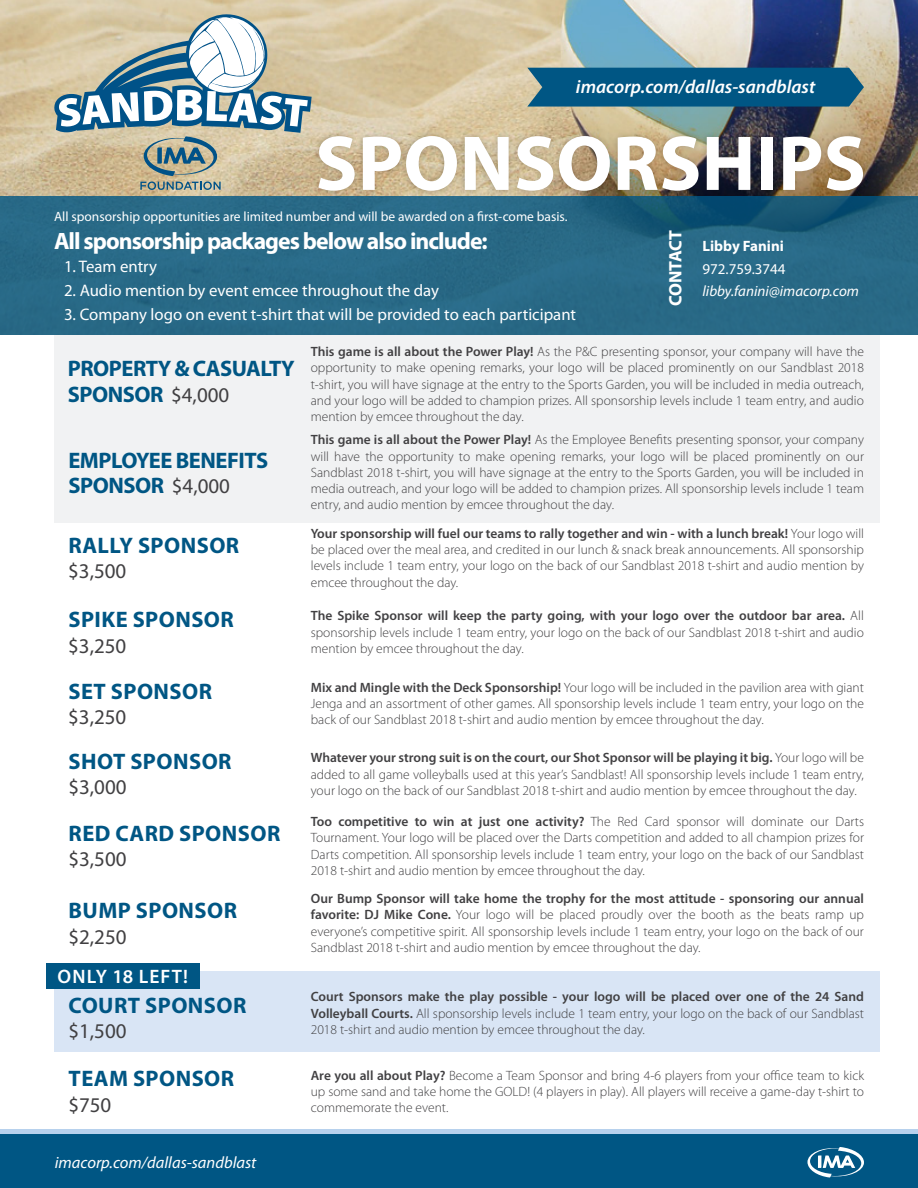
<style>
.page{position:relative;width:918px;height:1188px;background:#fff}
.page>*{position:absolute;margin:0;border:0;box-sizing:border-box;transform-origin:0 0}
.t1{font:700 78.6px "Myriad Pro";color:#fff}
.t2{font:700 23.7px "Myriad Pro";letter-spacing:-.04em;color:#fff}
.t3{font:700 22.5px "Myriad Pro";letter-spacing:.02em;color:#005684}
.t4{font:700 22.5px/25.2px "Myriad Pro";letter-spacing:-.02em;color:#005684}
.t5{font:21px "Myriad Pro";color:#414042}
.t6{font:600 19.5px "Myriad Pro";letter-spacing:.06em;color:#fff}
.t7{font:italic 600 18.75px "Myriad Pro";color:#fff}
.t8{font:700 18px "Myriad Pro";letter-spacing:-.015em;color:#fff}
.t9{font:16.8px "Myriad Pro";color:#fff}
.t10{font:italic 16.5px "Myriad Pro";color:#fff}
.t11{font:italic 15px "Myriad Pro";color:#fff}
.t12{font:15px "Myriad Pro";color:#fff}
.t13{font:700 15px "Myriad Pro";color:#fff}
.t14{font:300 13.5px/16.2px "Myriad Pro";color:#414042;text-align:justify}
.t15{font:13.5px "Myriad Pro";color:#fff}
.s1{font-weight:400;font-size:21px;color:#414042}
.s2{font-weight:600}
</style>
<div class="page">
<div style="left:55px;top:335px;width:825px;height:188px;background:#f1f2f3"></div>
<img style="left:0;top:0;width:918px;height:197px">
<svg style="left:0;top:197px;width:918px;height:138px;background:#276785"></svg>
<svg style="left:54px;top:9px;width:258px;height:181px"></svg>
<div style="left:312px;top:131px;width:557px;height:66px;background:#000;opacity:.2"></div>
<svg style="left:527px;top:68px;width:337px;height:39px;background:#0b5b85"></svg>
<div style="left:0;top:1132px;width:918px;height:56px;background:#005684"></div>
<hr style="left:0;top:1130px;width:918px;height:4px;background:#b7d1ed">
<svg style="left:807px;top:1147px;width:57px;height:31px"></svg>
<div style="left:55px;top:971px;width:825px;height:81px;background:#d9e5f5"></div>
<div style="left:46px;top:963px;width:153px;height:26px;background:#005684"></div>
<h3 class="t7" style="left:576px;top:74px;width:241px">imacorp.com/dallas-sandblast</h3>
<h1 class="t1" style="left:315px;top:112px;width:552px">SPONSORSHIPS</h1>
<p class="t15" style="left:54px;top:209px;width:515px">All sponsorship opportunities are limited number and will be awarded on a first-come basis.</p>
<h2 class="t2" style="left:54px;top:226px;width:435px">All sponsorship packages below also include:</h2>
<p class="t9" style="left:64px;top:256px;width:95px">1. Team entry</p>
<p class="t9" style="left:64px;top:280px;width:377px">2. Audio mention by event emcee throughout the day</p>
<p class="t9" style="left:64px;top:304px;width:514px">3. Company logo on event t-shirt that will be provided to each participant</p>
<h3 class="t8" style="left:664px;top:306px;width:78px;rotate:-90deg">CONTACT</h3>
<p class="t13" style="left:702px;top:236px;width:83px">Libby Fanini</p>
<p class="t12" style="left:702px;top:260px;width:85px">972.759.3744</p>
<p class="t11" style="left:702px;top:282px;width:158px">libby.fanini@imacorp.com</p>
<h3 class="t4" style="left:68px;top:355px;width:229px">PROPERTY &amp; CASUALTY<br>SPONSOR <span class="s1">$4,000</span></h3>
<h3 class="t4" style="left:68px;top:447px;width:201px">EMPLOYEE BENEFITS<br>SPONSOR <span class="s1">$4,000</span></h3>
<h3 class="t3" style="left:68px;top:531px;width:172px">RALLY SPONSOR</h3>
<h3 class="t5" style="left:68px;top:558px;width:60px">$3,500</h3>
<h3 class="t3" style="left:68px;top:605px;width:167px">SPIKE SPONSOR</h3>
<h3 class="t5" style="left:68px;top:633px;width:60px">$3,250</h3>
<h3 class="t3" style="left:68px;top:676px;width:145px">SET SPONSOR</h3>
<h3 class="t5" style="left:68px;top:704px;width:60px">$3,250</h3>
<h3 class="t3" style="left:69px;top:747px;width:165px">SHOT SPONSOR</h3>
<h3 class="t5" style="left:68px;top:774px;width:60px">$3,000</h3>
<h3 class="t3" style="left:69px;top:819px;width:213px">RED CARD SPONSOR</h3>
<h3 class="t5" style="left:68px;top:847px;width:60px">$3,500</h3>
<h3 class="t3" style="left:69px;top:896px;width:170px">BUMP SPONSOR</h3>
<h3 class="t5" style="left:68px;top:924px;width:60px">$2,250</h3>
<h3 class="t6" style="left:57px;top:964px;width:132px">ONLY 18 LEFT!</h3>
<h3 class="t3" style="left:69px;top:991px;width:179px">COURT SPONSOR</h3>
<h3 class="t5" style="left:68px;top:1018px;width:60px">$1,500</h3>
<h3 class="t3" style="left:69px;top:1064px;width:167px">TEAM SPONSOR</h3>
<h3 class="t5" style="left:68px;top:1092px;width:45px">$750</h3>
<p class="t14" style="left:311px;top:343px;width:555px"><span class="s2">This game is all about the Power Play!</span> As the P&amp;C presenting sponsor, your company will have the opportunity to make opening remarks, your logo will be placed prominently on our Sandblast 2018 t-shirt, you will have signage at the entry to the Sports Garden, you will be included in media outreach, and your logo will be added to champion prizes. All sponsorship levels include 1 team entry, and audio mention by emcee throughout the day.</p>
<p class="t14" style="left:311px;top:432px;width:555px"><span class="s2">This game is all about the Power Play!</span> As the Employee Benefits presenting sponsor, your company will have the opportunity to make opening remarks, your logo will be placed prominently on our Sandblast 2018 t-shirt, you will have signage at the entry to the Sports Garden, you will be included in media outreach, and your logo will be added to champion prizes. All sponsorship levels include 1 team entry, and audio mention by emcee throughout the day.</p>
<p class="t14" style="left:311px;top:525px;width:555px"><span class="s2">Your sponsorship will fuel our teams to rally together and win - with a lunch break!</span> Your logo will be placed over the meal area, and credited in our lunch &amp; snack break announcements. All sponsorship levels include 1 team entry, your logo on the back of our Sandblast 2018 t-shirt and audio mention by emcee throughout the day.</p>
<p class="t14" style="left:311px;top:608px;width:555px"><span class="s2">The Spike Sponsor will keep the party going, with your logo over the outdoor bar area.</span> All sponsorship levels include 1 team entry, your logo on the back of our Sandblast 2018 t-shirt and audio mention by emcee throughout the day.</p>
<p class="t14" style="left:311px;top:679px;width:555px"><span class="s2">Mix and Mingle with the Deck Sponsorship!</span> Your logo will be included in the pavilion area with giant Jenga and an assortment of other games. All sponsorship levels include 1 team entry, your logo on the back of our Sandblast 2018 t-shirt and audio mention by emcee throughout the day.</p>
<p class="t14" style="left:311px;top:750px;width:555px"><span class="s2">Whatever your strong suit is on the court, our Shot Sponsor will be playing it big.</span> Your logo will be added to all game volleyballs used at this year’s Sandblast! All sponsorship levels include 1 team entry, your logo on the back of our Sandblast 2018 t-shirt and audio mention by emcee throughout the day.</p>
<p class="t14" style="left:311px;top:814px;width:555px"><span class="s2">Too competitive to win at just one activity?</span> The Red Card sponsor will dominate our Darts Tournament. Your logo will be placed over the Darts competition and added to all champion prizes for Darts competition. All sponsorship levels include 1 team entry, your logo on the back of our Sandblast 2018 t-shirt and audio mention by emcee throughout the day.</p>
<p class="t14" style="left:311px;top:891px;width:555px"><span class="s2">Our Bump Sponsor will take home the trophy for the most attitude - sponsoring our annual favorite: DJ Mike Cone.</span> Your logo will be placed proudly over the booth as the beats ramp up everyone’s competitive spirit. All sponsorship levels include 1 team entry, your logo on the back of our Sandblast 2018 t-shirt and audio mention by emcee throughout the day.</p>
<p class="t14" style="left:311px;top:989px;width:555px"><span class="s2">Court Sponsors make the play possible - your logo will be placed over one of the 24 Sand Volleyball Courts.</span> All sponsorship levels include 1 team entry, your logo on the back of our Sandblast 2018 t-shirt and audio mention by emcee throughout the day.</p>
<p class="t14" style="left:311px;top:1067px;width:555px"><span class="s2">Are you all about Play?</span> Become a Team Sponsor and bring 4-6 players from your office team to kick up some sand and take home the GOLD! (4 players in play). All players will receive a game-day t-shirt to commemorate the event.</p>
<p class="t10" style="left:55px;top:1153px;width:203px">imacorp.com/dallas-sandblast</p>
</div>
